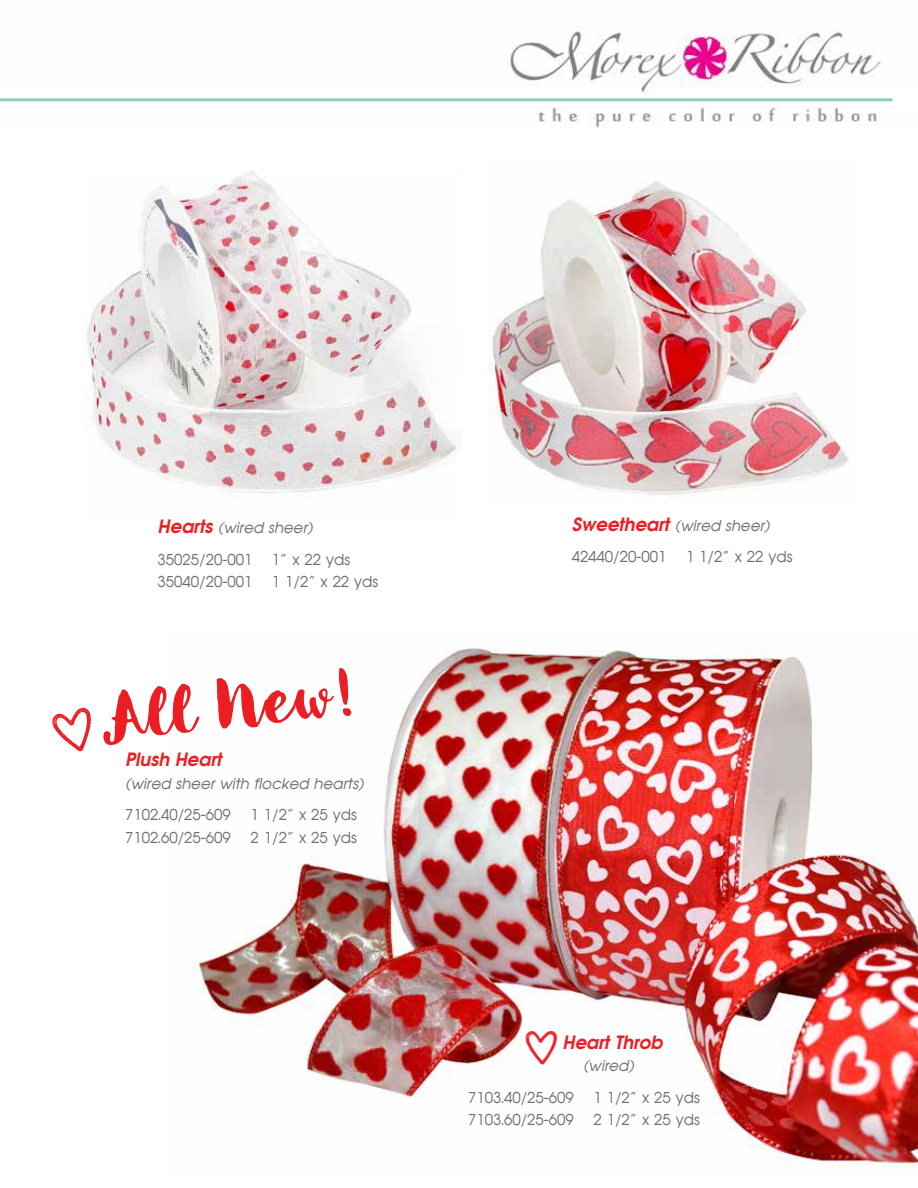
<style>
.page{position:relative;width:918px;height:1188px;background:#fff}
.page>*{position:absolute;margin:0;border:0;box-sizing:border-box;transform-origin:0 0}
.t1{font:66px "Botanica Script";color:#ed1d24}
.t2{font:36px "KG Flavor And Frames Six";color:#ed1d24}
.t3{font:italic 700 18px "Avian";color:#ed1d24}
.t4{font:15px "Avian";color:#6d6e71}
.t5{font:italic 15px/31.5px "Avian";color:#6d6e71}
.s1{font-weight:700;font-size:18px;color:#ed1d24}
.s2{font-style:normal}
</style>
<div class="page">
<img style="left:507px;top:26px;width:375px;height:67px">
<img style="left:537px;top:106px;width:340px;height:22px">
<hr style="left:0;top:98px;width:892px;height:3px;background:#8bd0c0">
<img style="left:193px;top:648px;width:725px;height:519px">
<img style="left:84px;top:170px;width:372px;height:324px">
<svg style="left:193px;top:723px;width:174px;height:126px"></svg>
<img style="left:488px;top:181px;width:361px;height:311px">
<svg style="left:631px;top:492px;width:68px;height:3px"></svg>
<svg style="left:465px;top:1007px;width:239px;height:124px"></svg>
<p class="t5" style="left:158px;top:512px;width:157px"><span class="s1">Hearts</span> (wired sheer)<br><span class="s2">35025/20-001</span></p>
<p class="t4" style="left:272px;top:550px;width:80px">1” x 22 yds</p>
<p class="t4" style="left:158px;top:573px;width:96px">35040/20-001</p>
<p class="t4" style="left:272px;top:573px;width:108px">1 1/2” x 22 yds</p>
<h1 class="t1" style="left:102px;top:673px;width:252px;rotate:-5deg">All New!</h1>
<p class="t3" style="left:125px;top:748px;width:98px">Plush Heart</p>
<p class="t5" style="left:125px;top:768px;width:240px">(wired sheer with flocked hearts)</p>
<p class="t4" style="left:125px;top:806px;width:107px">7102.40/25-609</p>
<p class="t4" style="left:251px;top:806px;width:108px">1 1/2” x 25 yds</p>
<p class="t4" style="left:125px;top:828px;width:107px">7102.60/25-609</p>
<p class="t4" style="left:251px;top:828px;width:108px">2 1/2” x 25 yds</p>
<p class="t5" style="left:572px;top:510px;width:200px"><span class="s1">Sweetheart</span> (wired sheer)<br><span class="s2">42440/20-001</span></p>
<p class="t4" style="left:686px;top:548px;width:108px">1 1/2” x 22 yds</p>
<h2 class="t2" style="left:523px;top:1026px;width:38px">k</h2>
<p class="t3" style="left:562px;top:1030px;width:101px">Heart Throb</p>
<p class="t5" style="left:583px;top:1050px;width:53px">(wired)</p>
<p class="t4" style="left:468px;top:1088px;width:107px">7103.40/25-609</p>
<p class="t4" style="left:594px;top:1088px;width:108px">1 1/2” x 25 yds</p>
<p class="t4" style="left:468px;top:1111px;width:107px">7103.60/25-609</p>
<p class="t4" style="left:594px;top:1111px;width:108px">2 1/2” x 25 yds</p>
</div>
